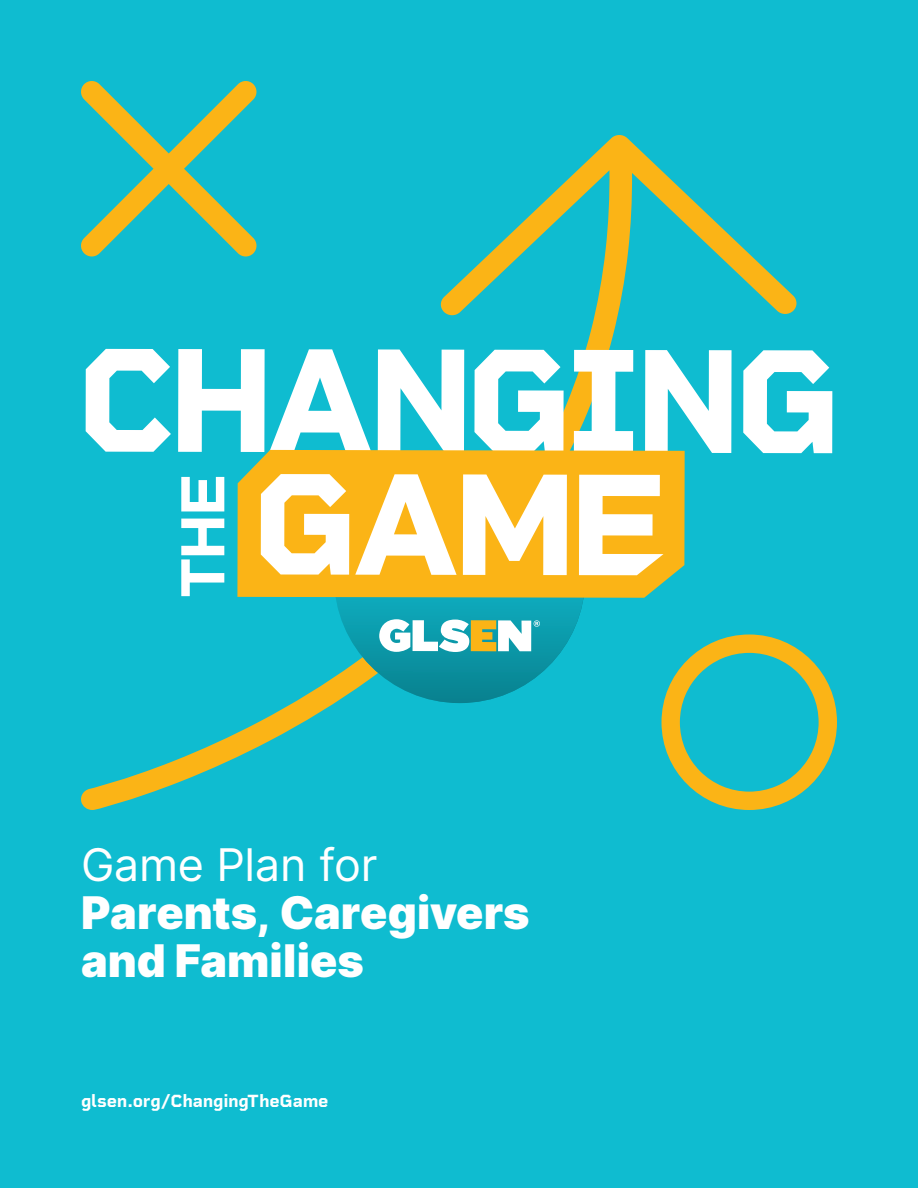
<style>
.page{position:relative;width:918px;height:1188px;background:#0fbcd0}
.page>*{position:absolute;margin:0;border:0;box-sizing:border-box;transform-origin:0 0}
.t1{font:900 45px/48px "Inter";color:#fff}
.t2{font:45px "Inter";letter-spacing:-.005em;color:#fff}
.t3{font:700 18px "Rigid Square";letter-spacing:-.01em;color:#fff}
</style>
<div class="page">
<svg style="left:81px;top:135px;width:717px;height:675px"></svg>
<svg style="left:81px;top:81px;width:177px;height:175px"></svg>
<svg style="left:178px;top:349px;width:193px;height:103px"></svg>
<svg style="left:86px;top:349px;width:85px;height:103px"></svg>
<svg style="left:743px;top:350px;width:89px;height:103px"></svg>
<svg style="left:574px;top:350px;width:59px;height:100px"></svg>
<svg style="left:645px;top:350px;width:87px;height:103px"></svg>
<svg style="left:474px;top:350px;width:90px;height:100px"></svg>
<svg style="left:378px;top:349px;width:86px;height:101px"></svg>
<svg style="left:237px;top:450px;width:448px;height:148px;background:#edb523"></svg>
<svg style="left:261px;top:474px;width:576px;height:336px"></svg>
<svg style="left:181px;top:519px;width:43px;height:77px"></svg>
<svg style="left:181px;top:477px;width:43px;height:34px"></svg>
<p class="t2" style="left:81px;top:831px;width:298px">Game Plan for</p>
<p class="t1" style="left:81px;top:887px;width:450px">Parents, Caregivers and Families</p>
<p class="t3" style="left:81px;top:1090px;width:249px">glsen.org/ChangingTheGame</p>
</div>
